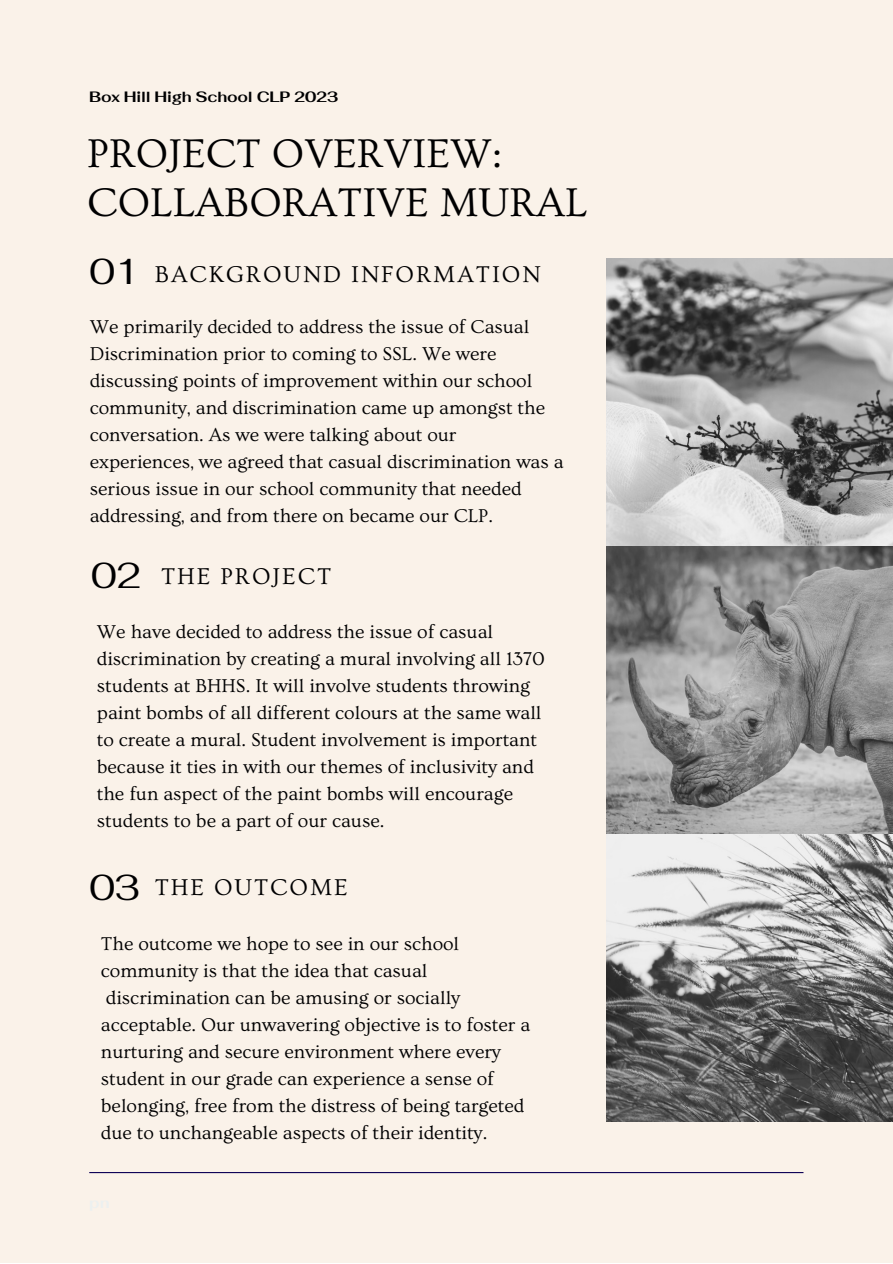
<style>
.page{position:relative;width:893px;height:1264px;background:#fff}
.page>*{position:absolute;margin:0;border:0;box-sizing:border-box;transform-origin:0 0}
.t1{font:42px/49.5px "Ovo";color:#000001}
.t2{font:36px "Fahkwang";color:#000001}
.t3{font:24px "Ovo";letter-spacing:.08em;color:#000001}
.t4{font:19.5px/27px "Ovo";color:#000001}
.t5{font:700 15px "Fahkwang";letter-spacing:-.015em;color:#000001}
</style>
<div class="page">
<div style="left:0;top:0;width:892px;height:1262px;background:#faf2e9"></div>
<img style="left:606px;top:258px;width:286px;height:863px">
<hr style="left:89px;top:1171px;width:714px;height:2px;background:#0f0357">
<p class="t5" style="left:89px;top:87px;width:250px">Box Hill High School CLP 2023</p>
<p class="t1" style="left:87px;top:129px;width:502px">PROJECT OVERVIEW:<br>COLLABORATIVE MURAL</p>
<p class="t2" style="left:90px;top:248px;width:52px">01</p>
<p class="t3" style="left:155px;top:262px;width:387px">BACKGROUND INFORMATION</p>
<p class="t4" style="left:90px;top:314px;width:475px">We primarily decided to address the issue of Casual Discrimination prior to coming to SSL. We were discussing points of improvement within our school community, and discrimination came up amongst the conversation. As we were talking about our experiences, we agreed that casual discrimination was a serious issue in our school community that needed addressing, and from there on became our CLP.</p>
<p class="t2" style="left:92px;top:551px;width:51px">02</p>
<p class="t3" style="left:161px;top:563px;width:172px">THE PROJECT</p>
<p class="t4" style="left:97px;top:618px;width:449px">We have decided to address the issue of casual discrimination by creating a mural involving all 1370 students at BHHS. It will involve students throwing paint bombs of all different colours at the same wall to create a mural. Student involvement is important because it ties in with our themes of inclusivity and the fun aspect of the paint bombs will encourage students to be a part of our cause.</p>
<p class="t2" style="left:90px;top:864px;width:51px">03</p>
<p class="t3" style="left:155px;top:874px;width:194px">THE OUTCOME</p>
<p class="t4" style="left:101px;top:930px;width:430px">The outcome we hope to see in our school community is that the idea that casual discrimination can be amusing or socially acceptable. Our unwavering objective is to foster a nurturing and secure environment where every student in our grade can experience a sense of belonging, free from the distress of being targeted due to unchangeable aspects of their identity.</p>
</div>
